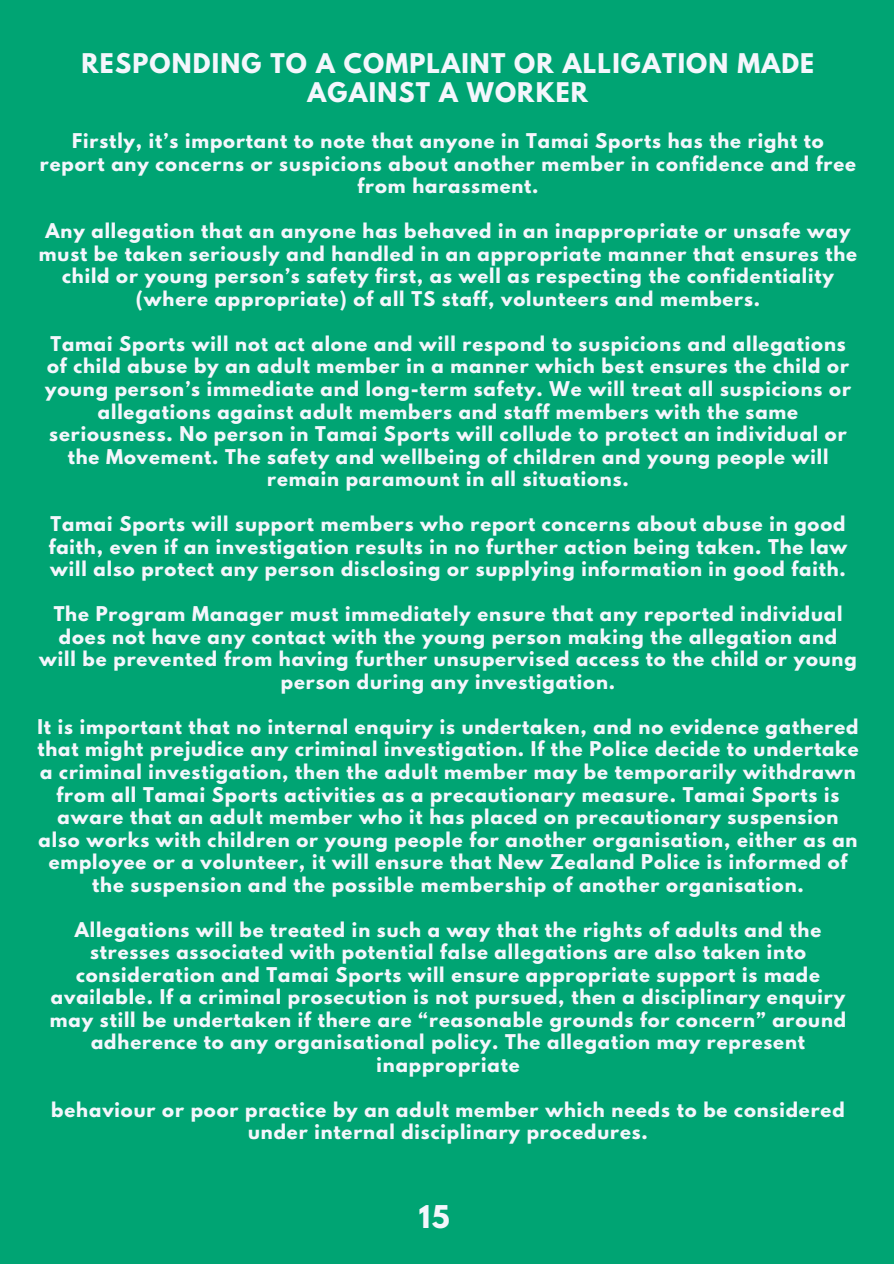
<style>
.page{position:relative;width:894px;height:1264px;background:#fff}
.page>*{position:absolute;margin:0;border:0;box-sizing:border-box;transform-origin:0 0}
.t1{font:700 27.75px "League Spartan";color:#f4f6fc}
.t2{font:700 24px/29.2px "League Spartan";letter-spacing:.05em;color:#f4f6fc;text-align:center}
.t3{font:700 18px/22.5px "League Spartan";letter-spacing:.05em;color:#f4f6fc;text-align:center}
</style>
<div class="page">
<div style="left:0;top:0;width:893px;height:1263px;background:#00a473"></div>
<h2 class="t2" style="left:81px;top:51px;width:734px">RESPONDING TO A COMPLAINT OR ALLIGATION MADE<br>AGAINST A WORKER</h2>
<p class="t3" style="left:40px;top:132px;width:817px">Firstly, it’s important to note that anyone in Tamai Sports has the right to report any concerns or suspicions about another member in confidence and free from harassment.</p>
<p class="t3" style="left:39px;top:222px;width:819px">Any allegation that an anyone has behaved in an inappropriate or unsafe way must be taken seriously and handled in an appropriate manner that ensures the child or young person’s safety first, as well as respecting the confidentiality (where appropriate) of all TS staff, volunteers and members.</p>
<p class="t3" style="left:45px;top:335px;width:807px">Tamai Sports will not act alone and will respond to suspicions and allegations of child abuse by an adult member in a manner which best ensures the child or young person’s immediate and long-term safety. We will treat all suspicions or allegations against adult members and staff members with the same seriousness. No person in Tamai Sports will collude to protect an individual or the Movement. The safety and wellbeing of children and young people will remain paramount in all situations.</p>
<p class="t3" style="left:49px;top:515px;width:799px;text-align:justify">Tamai Sports will support members who report concerns about abuse in good faith, even if an investigation results in no further action being taken. The law will also protect any person disclosing or supplying information in good faith.</p>
<p class="t3" style="left:39px;top:605px;width:818px">The Program Manager must immediately ensure that any reported individual does not have any contact with the young person making the allegation and will be prevented from having further unsupervised access to the child or young person during any investigation.</p>
<p class="t3" style="left:37px;top:717px;width:822px">It is important that no internal enquiry is undertaken, and no evidence gathered that might prejudice any criminal investigation. If the Police decide to undertake a criminal investigation, then the adult member may be temporarily withdrawn from all Tamai Sports activities as a precautionary measure. Tamai Sports is aware that an adult member who it has placed on precautionary suspension also works with children or young people for another organisation, either as an employee or a volunteer, it will ensure that New Zealand Police is informed of the suspension and the possible membership of another organisation.</p>
<p class="t3" style="left:50px;top:920px;width:797px">Allegations will be treated in such a way that the rights of adults and the stresses associated with potential false allegations are also taken into consideration and Tamai Sports will ensure appropriate support is made available. If a criminal prosecution is not pursued, then a disciplinary enquiry may still be undertaken if there are “reasonable grounds for concern” around adherence to any organisational policy. The allegation may represent inappropriate</p>
<p class="t3" style="left:51px;top:1100px;width:794px">behaviour or poor practice by an adult member which needs to be considered under internal disciplinary procedures.</p>
<h1 class="t1" style="left:419px;top:1203px;width:32px">15</h1>
</div>
